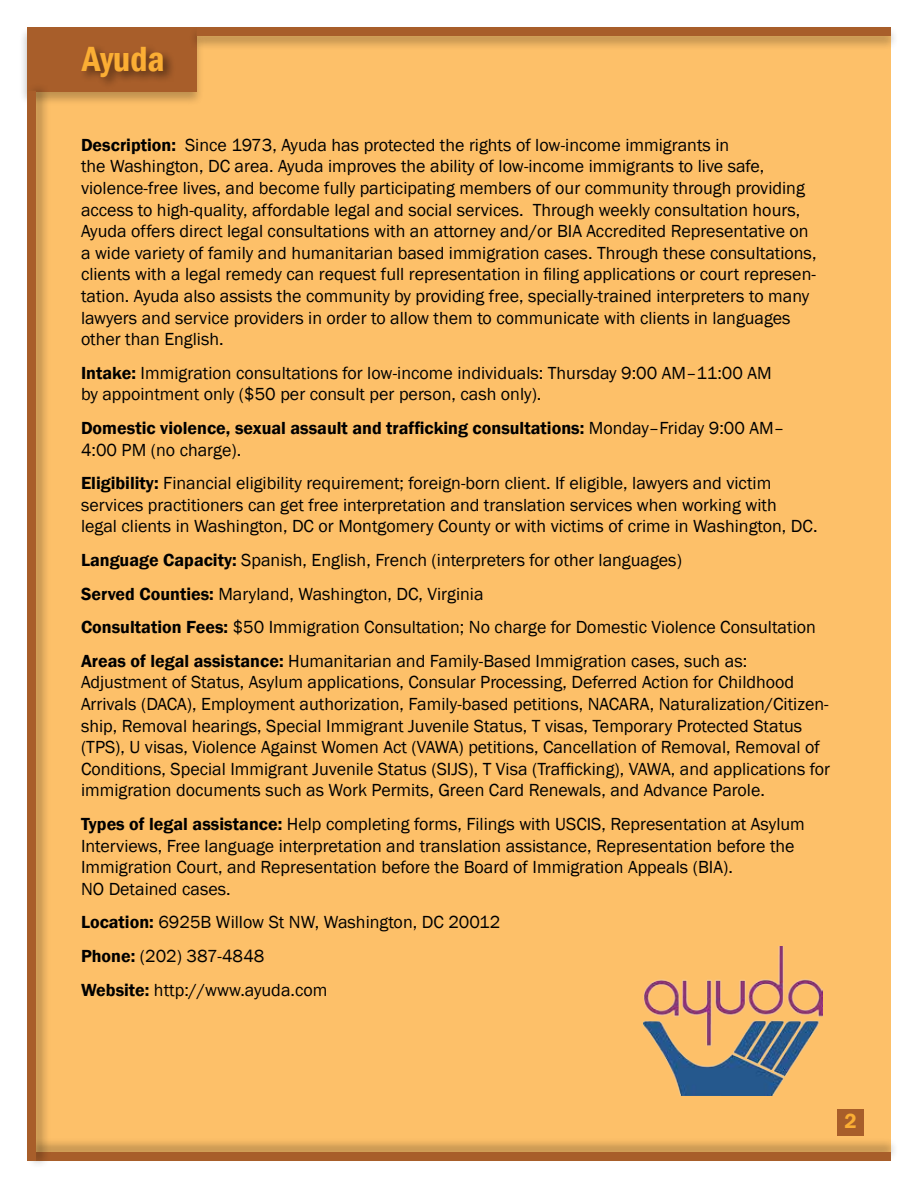
<style>
.page{position:relative;width:918px;height:1188px;background:#fff}
.page>*{position:absolute;margin:0;border:0;box-sizing:border-box;transform-origin:0 0}
.t1{font:600 condensed 36px "Franklin Gothic";color:#fbae34}
.t2{font:600 21px "Franklin Gothic";color:#fbae34}
.t3{font:18px/21.6px "Franklin Gothic";color:#000}
.t4{font:600 18px/21.6px "Franklin Gothic";color:#000}
.s1{font-weight:600}
.s2{font-weight:400}
</style>
<div class="page">
<div style="left:36px;top:35px;width:855px;height:1126px;background:#fdc069"></div>
<div style="left:19px;top:26px;width:186px;height:80px;background:#000;opacity:.25"></div>
<div style="left:27px;top:27px;width:170px;height:64px;background:#a85e2a"></div>
<div style="left:79px;top:43px;width:97px;height:46px;background:#000;opacity:.5"></div>
<img style="left:644px;top:946px;width:179px;height:149px">
<div style="left:27px;top:1137px;width:872px;height:25px;background:#000;opacity:.25"></div>
<div style="left:36px;top:1152px;width:855px;height:9px;background:#a85e2a"></div>
<div style="left:188px;top:26px;width:711px;height:25px;background:#000;opacity:.25"></div>
<div style="left:197px;top:27px;width:694px;height:9px;background:#a85e2a"></div>
<div style="left:26px;top:82px;width:25px;height:1087px;background:#000;opacity:.25"></div>
<div style="left:27px;top:91px;width:9px;height:1070px;background:#a85e2a"></div>
<div style="left:837px;top:1109px;width:27px;height:26px;background:#a85e2a"></div>
<h1 class="t1" style="left:82px;top:34px;width:84px">Ayuda</h1>
<p class="t3" style="left:81px;top:134px;width:737px"><span class="s1">Description:</span> Since 1973, Ayuda has protected the rights of low-income immigrants in<br>the Washington, DC area. Ayuda improves the ability of low-income immigrants to live safe, violence-free lives, and become fully participating members of our community through providing access to high-quality, affordable legal and social services. Through weekly consultation hours, Ayuda offers direct legal consultations with an attorney and/or BIA Accredited Representative on a wide variety of family and humanitarian based immigration cases. Through these consultations, clients with a legal remedy can request full representation in filing applications or court represen&shy;tation. Ayuda also assists the community by providing free, specially-trained interpreters to many lawyers and service providers in order to allow them to communicate with clients in languages other than English.</p>
<p class="t3" style="left:81px;top:362px;width:692px"><span class="s1">Intake:</span> Immigration consultations for low-income individuals: Thursday 9:00 AM–11:00 AM by appointment only ($50 per consult per person, cash only).</p>
<p class="t4" style="left:81px;top:417px;width:705px">Domestic violence, sexual assault and trafficking consultations: <span class="s2">Monday–Friday 9:00 AM–<br>4:00 PM (no charge).</span></p>
<p class="t3" style="left:81px;top:473px;width:738px"><span class="s1">Eligibility:</span> Financial eligibility requirement; foreign-born client. If eligible, lawyers and victim services practitioners can get free interpretation and translation services when working with<br>legal clients in Washington, DC or Montgomery County or with victims of crime in Washington, DC.</p>
<p class="t3" style="left:81px;top:544px;width:736px;line-height:33.6px"><span class="s1">Language Capacity:</span> Spanish, English, French (interpreters for other languages)<br><span class="s1">Served Counties:</span> Maryland, Washington, DC, Virginia<br><span class="s1">Consultation Fees:</span> $50 Immigration Consultation; No charge for Domestic Violence Consultation <span class="s1">Areas of legal assistance:</span> Humanitarian and Family-Based Immigration cases, such as:</p>
<p class="t3" style="left:81px;top:672px;width:751px">Adjustment of Status, Asylum applications, Consular Processing, Deferred Action for Childhood Arrivals (DACA), Employment authorization, Family-based petitions, NACARA, Naturalization/Citizen&shy;ship, Removal hearings, Special Immigrant Juvenile Status, T visas, Temporary Protected Status (TPS), U visas, Violence Against Women Act (VAWA) petitions, Cancellation of Removal, Removal of Conditions, Special Immigrant Juvenile Status (SIJS), T Visa (Trafficking), VAWA, and applications for immigration documents such as Work Permits, Green Card Renewals, and Advance Parole.</p>
<p class="t3" style="left:81px;top:814px;width:725px"><span class="s1">Types of legal assistance:</span> Help completing forms, Filings with USCIS, Representation at Asylum Interviews, Free language interpretation and translation assistance, Representation before the Immigration Court, and Representation before the Board of Immigration Appeals (BIA).<br>NO Detained cases.</p>
<p class="t3" style="left:81px;top:906px;width:421px;line-height:33.6px"><span class="s1">Location:</span> 6925B Willow St NW, Washington, DC 20012<br><span class="s1">Phone:</span> (202) 387-4848<br><span class="s1">Website:</span> http://www.ayuda.com</p>
<p class="t2" style="left:845px;top:1108px;width:14px">2</p>
</div>
